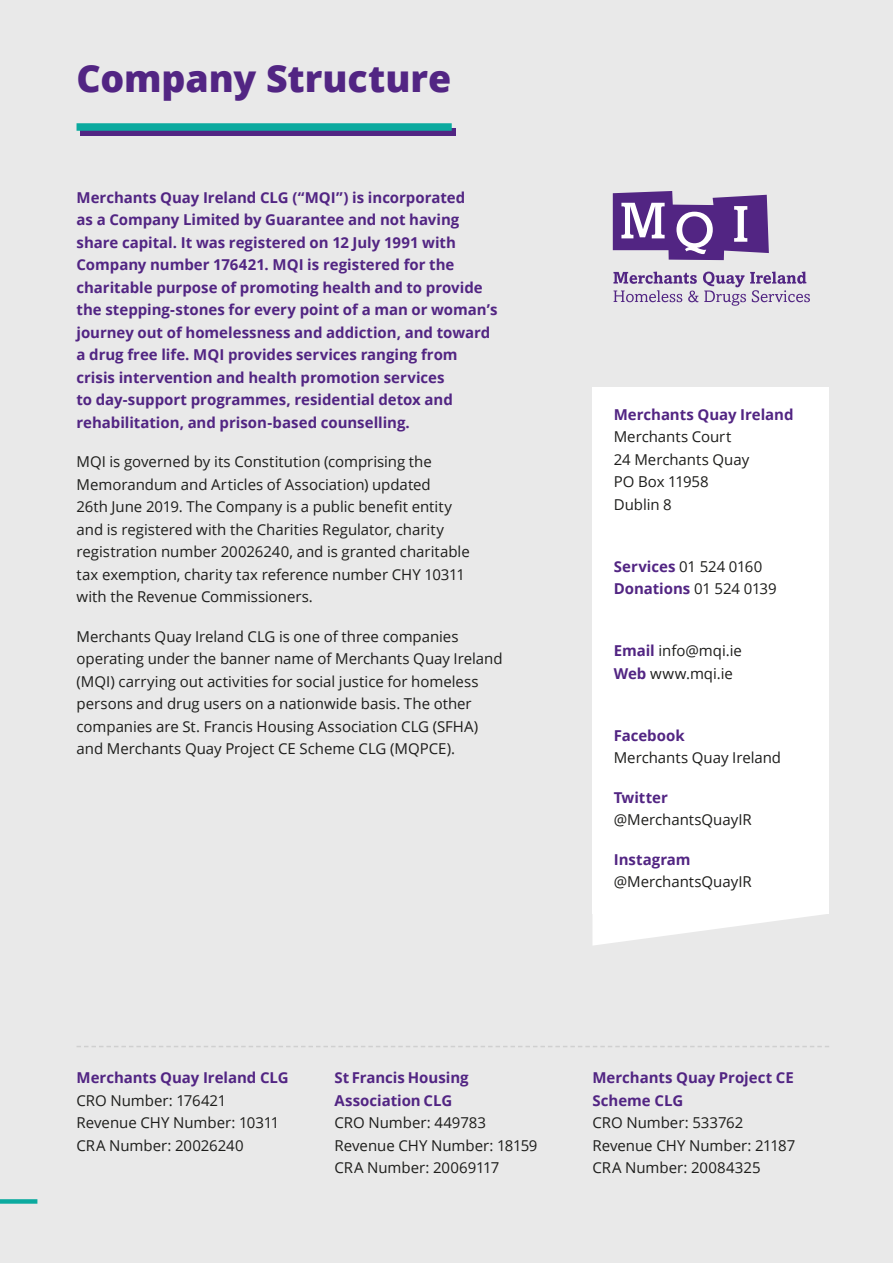
<style>
.page{position:relative;width:893px;height:1263px;background:#fff}
.page>*{position:absolute;margin:0;border:0;box-sizing:border-box;transform-origin:0 0}
.t1{font:800 37.5px "Open Sans";color:#522583}
.t2{font:15px/22.5px "Open Sans";color:#1d1d1b}
.t3{font:700 15px/22.5px "Open Sans";color:#522583}
.s1{font-weight:700;color:#522583}
</style>
<div class="page">
<div style="left:17px;top:0;width:876px;height:1263px;background:#e9e9e9"></div>
<div style="left:592px;top:387px;width:237px;height:527px;background:#fff"></div>
<svg style="left:592px;top:914px;width:231px;height:31px"></svg>
<svg style="left:77px;top:1046px;width:752px;height:1px"></svg>
<div style="left:81px;top:128px;width:375px;height:7px;background:#522583"></div>
<div style="left:77px;top:123px;width:375px;height:8px;background:#0baa9f"></div>
<svg style="left:613px;top:272px;width:197px;height:34px"></svg>
<svg style="left:613px;top:191px;width:156px;height:69px"></svg>
<div style="left:0;top:1199px;width:37px;height:5px;background:#0baa9f"></div>
<h1 class="t1" style="left:77px;top:50px;width:376px">Company Structure</h1>
<p class="t3" style="left:77px;top:186px;width:422px">Merchants Quay Ireland CLG (“MQI”) is incorporated<br>as a Company Limited by Guarantee and not having share capital. It was registered on 12 July 1991 with Company number 176421. MQI is registered for the charitable purpose of promoting health and to provide the stepping-stones for every point of a man or woman’s journey out of homelessness and addiction, and toward a drug free life. MQI provides services ranging from crisis intervention and health promotion services<br>to day-support programmes, residential detox and rehabilitation, and prison-based counselling.</p>
<p class="t2" style="left:77px;top:450px;width:395px">MQI is governed by its Constitution (comprising the Memorandum and Articles of Association) updated<br>26th June 2019. The Company is a public benefit entity and is registered with the Charities Regulator, charity registration number 20026240, and is granted charitable tax exemption, charity tax reference number CHY 10311 with the Revenue Commissioners.</p>
<p class="t2" style="left:77px;top:625px;width:428px">Merchants Quay Ireland CLG is one of three companies operating under the banner name of Merchants Quay Ireland (MQI) carrying out activities for social justice for homeless persons and drug users on a nationwide basis. The other companies are St. Francis Housing Association CLG (SFHA) and Merchants Quay Project CE Scheme CLG (MQPCE).</p>
<p class="t3" style="left:614px;top:403px;width:181px">Merchants Quay Ireland</p>
<p class="t2" style="left:614px;top:425px;width:137px">Merchants Court<br>24 Merchants Quay<br>PO Box 11958<br>Dublin 8</p>
<p class="t2" style="left:614px;top:555px;width:164px"><span class="s1">Services</span> 01 524 0160<br><span class="s1">Donations</span> 01 524 0139</p>
<p class="t2" style="left:614px;top:639px;width:130px"><span class="s1">Email</span> info@mqi.ie<br><span class="s1">Web</span> www.mqi.ie</p>
<p class="t3" style="left:614px;top:724px;width:72px">Facebook</p>
<p class="t2" style="left:614px;top:746px;width:169px">Merchants Quay Ireland</p>
<p class="t3" style="left:614px;top:786px;width:56px">Twitter</p>
<p class="t2" style="left:614px;top:808px;width:140px">@MerchantsQuayIR</p>
<p class="t3" style="left:614px;top:848px;width:78px">Instagram</p>
<p class="t2" style="left:614px;top:870px;width:140px">@MerchantsQuayIR</p>
<p class="t3" style="left:77px;top:1066px;width:214px">Merchants Quay Ireland CLG</p>
<p class="t2" style="left:77px;top:1089px;width:204px">CRO Number: 176421<br>Revenue CHY Number: 10311<br>CRA Number: 20026240</p>
<p class="t3" style="left:334px;top:1066px;width:136px">St Francis Housing<br>Association CLG</p>
<p class="t2" style="left:334px;top:1111px;width:205px">CRO Number: 449783<br>Revenue CHY Number: 18159<br>CRA Number: 20069117</p>
<p class="t3" style="left:592px;top:1066px;width:203px">Merchants Quay Project CE<br>Scheme CLG</p>
<p class="t2" style="left:592px;top:1111px;width:204px">CRO Number: 533762<br>Revenue CHY Number: 21187<br>CRA Number: 20084325</p>
</div>
